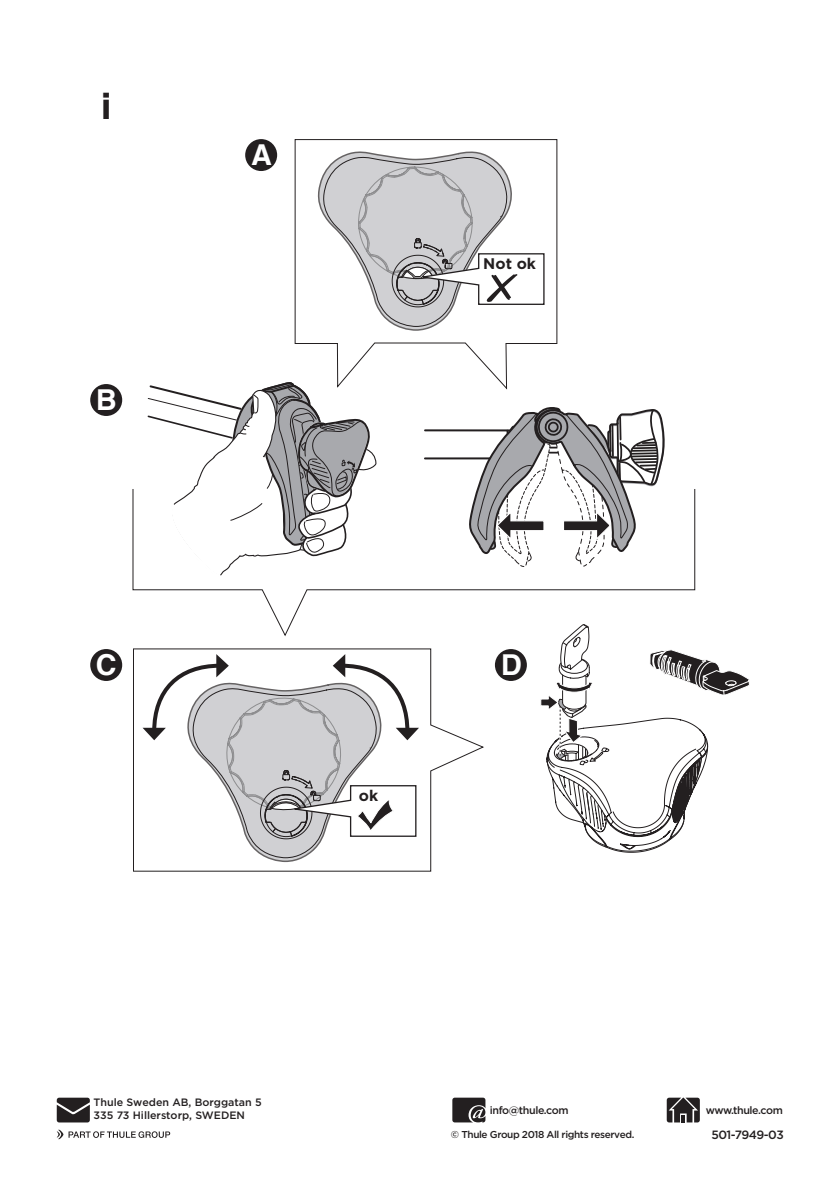
<style>
.page{position:relative;width:840px;height:1191px;background:#fff}
.page>*{position:absolute;margin:0;border:0;box-sizing:border-box;transform-origin:0 0}
.t1{font:700 36px "Thule";color:#231f20}
.t2{font:700 28.8px "Helvetica World";color:#fff}
.t3{font:700 15.4px "Thule";color:#231f20}
.t4{font:500 12px "Thule";letter-spacing:-.045em;color:#231f20}
.t5{font:500 10.6px "Thule";color:#231f20}
.t6{font:500 10.6px "Thule";letter-spacing:-.04em;color:#231f20}
.t7{font:500 10px "Thule";letter-spacing:-.04em;color:#231f20}
</style>
<div class="page">
<svg style="left:57px;top:1097px;width:33px;height:25px"></svg>
<svg style="left:452px;top:1097px;width:33px;height:25px"></svg>
<svg style="left:57px;top:1129px;width:113px;height:10px"></svg>
<svg style="left:424px;top:407px;width:241px;height:81px"></svg>
<svg style="left:147px;top:382px;width:230px;height:106px"></svg>
<div style="left:245px;top:139px;width:32px;height:32px;background:#231f20;border-radius:50%"></div>
<div style="left:90px;top:384px;width:32px;height:32px;background:#231f20;border-radius:50%"></div>
<svg style="left:294px;top:139px;width:263px;height:252px"></svg>
<svg style="left:132px;top:488px;width:563px;height:149px"></svg>
<svg style="left:133px;top:648px;width:351px;height:224px"></svg>
<svg style="left:666px;top:1097px;width:34px;height:26px"></svg>
<div style="left:90px;top:649px;width:32px;height:32px;background:#231f20;border-radius:50%"></div>
<div style="left:494px;top:649px;width:32px;height:32px;background:#231f20;border-radius:50%"></div>
<svg style="left:539px;top:613px;width:211px;height:240px"></svg>
<p class="t1" style="left:101px;top:85px;width:12px">i</p>
<p class="t2" style="left:96px;top:383px;width:22px">B</p>
<p class="t2" style="left:251px;top:138px;width:22px">A</p>
<p class="t3" style="left:483px;top:254px;width:54px">Not ok</p>
<p class="t2" style="left:96px;top:648px;width:22px">C</p>
<p class="t2" style="left:501px;top:648px;width:22px">D</p>
<p class="t3" style="left:359px;top:786px;width:21px">ok</p>
<p class="t5" style="left:94px;top:1095px;width:169px">Thule Sweden AB, Borggatan 5</p>
<p class="t5" style="left:94px;top:1108px;width:153px">335 73 Hillerstorp, SWEDEN</p>
<p class="t6" style="left:489px;top:1103px;width:80px">info@thule.com</p>
<p class="t6" style="left:705px;top:1103px;width:79px">www.thule.com</p>
<p class="t7" style="left:450px;top:1127px;width:185px">© Thule Group 2018 All rights reserved.</p>
<p class="t4" style="left:711px;top:1127px;width:74px">501-7949-03</p>
</div>
